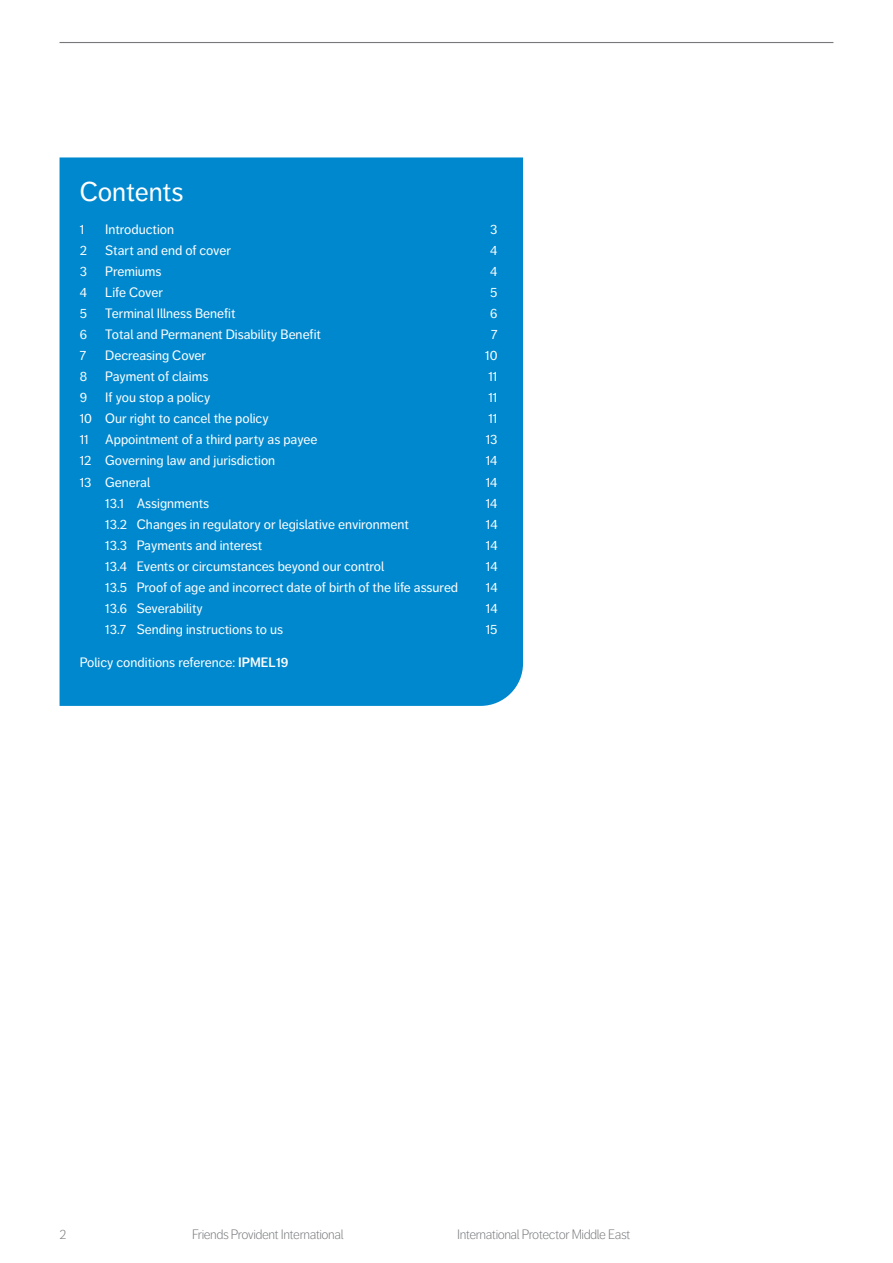
<style>
.page{position:relative;width:893px;height:1263px;background:#fff}
.page>*{position:absolute;margin:0;border:0;box-sizing:border-box;transform-origin:0 0}
.t1{font:27px "Friends Life Dagny";letter-spacing:-.01em;color:#fff}
.t2{font:13.5px "Friends Life Dagny";color:#fff}
.t3{font:300 13.5px "Friends Life Dagny";letter-spacing:-.035em;color:#76787b}
.s1{font-weight:600}
</style>
<div class="page">
<hr style="left:60px;top:42px;width:773px;height:1px;background:#76787b">
<div style="left:60px;top:157px;width:463px;height:549px;background:#0088ce"></div>
<h1 class="t1" style="left:80px;top:176px;width:105px">Contents</h1>
<p class="t2" style="left:80px;top:222px;width:6px">1</p>
<p class="t2" style="left:105px;top:222px;width:70px">Introduction</p>
<p class="t2" style="left:490px;top:222px;width:9px">3</p>
<p class="t2" style="left:80px;top:243px;width:9px">2</p>
<p class="t2" style="left:105px;top:243px;width:127px">Start and end of cover</p>
<p class="t2" style="left:490px;top:243px;width:9px">4</p>
<p class="t2" style="left:80px;top:264px;width:9px">3</p>
<p class="t2" style="left:105px;top:264px;width:58px">Premiums</p>
<p class="t2" style="left:490px;top:264px;width:9px">4</p>
<p class="t2" style="left:80px;top:285px;width:9px">4</p>
<p class="t2" style="left:105px;top:285px;width:59px">Life Cover</p>
<p class="t2" style="left:490px;top:285px;width:9px">5</p>
<p class="t2" style="left:80px;top:306px;width:9px">5</p>
<p class="t2" style="left:105px;top:306px;width:132px">Terminal Illness Benefit</p>
<p class="t2" style="left:490px;top:306px;width:9px">6</p>
<p class="t2" style="left:80px;top:327px;width:9px">6</p>
<p class="t2" style="left:105px;top:327px;width:217px">Total and Permanent Disability Benefit</p>
<p class="t2" style="left:491px;top:327px;width:8px">7</p>
<p class="t2" style="left:80px;top:348px;width:8px">7</p>
<p class="t2" style="left:105px;top:348px;width:102px">Decreasing Cover</p>
<p class="t2" style="left:485px;top:348px;width:14px">10</p>
<p class="t2" style="left:80px;top:369px;width:9px">8</p>
<p class="t2" style="left:105px;top:369px;width:105px">Payment of claims</p>
<p class="t2" style="left:488px;top:369px;width:11px">11</p>
<p class="t2" style="left:80px;top:390px;width:9px">9</p>
<p class="t2" style="left:105px;top:390px;width:107px">If you stop a policy</p>
<p class="t2" style="left:488px;top:390px;width:11px">11</p>
<p class="t2" style="left:80px;top:411px;width:191px">10 Our right to cancel the policy</p>
<p class="t2" style="left:488px;top:411px;width:11px">11</p>
<p class="t2" style="left:80px;top:432px;width:239px">11 Appointment of a third party as payee</p>
<p class="t2" style="left:486px;top:432px;width:13px">13</p>
<p class="t2" style="left:80px;top:453px;width:197px">12 Governing law and jurisdiction</p>
<p class="t2" style="left:486px;top:453px;width:13px">14</p>
<p class="t2" style="left:80px;top:474px;width:72px">13 General</p>
<p class="t2" style="left:486px;top:474px;width:13px">14</p>
<p class="t2" style="left:105px;top:495px;width:105px">13.1 Assignments</p>
<p class="t2" style="left:486px;top:495px;width:13px">14</p>
<p class="t2" style="left:105px;top:516px;width:305px">13.2 Changes in regulatory or legislative environment</p>
<p class="t2" style="left:486px;top:516px;width:13px">14</p>
<p class="t2" style="left:105px;top:537px;width:159px">13.3 Payments and interest</p>
<p class="t2" style="left:486px;top:537px;width:13px">14</p>
<p class="t2" style="left:105px;top:558px;width:280px">13.4 Events or circumstances beyond our control</p>
<p class="t2" style="left:486px;top:558px;width:13px">14</p>
<p class="t2" style="left:105px;top:579px;width:354px">13.5 Proof of age and incorrect date of birth of the life assured</p>
<p class="t2" style="left:486px;top:579px;width:13px">14</p>
<p class="t2" style="left:105px;top:600px;width:99px">13.6 Severability</p>
<p class="t2" style="left:486px;top:600px;width:13px">14</p>
<p class="t2" style="left:105px;top:621px;width:179px">13.7 Sending instructions to us</p>
<p class="t2" style="left:486px;top:621px;width:13px">15</p>
<p class="t2" style="left:80px;top:655px;width:210px">Policy conditions reference: <span class="s1">IPMEL19</span></p>
<p class="t3" style="left:60px;top:1226px;width:8px">2</p>
<p class="t3" style="left:192px;top:1226px;width:153px">Friends Provident International</p>
<p class="t3" style="left:457px;top:1226px;width:175px">International Protector Middle East</p>
</div>
